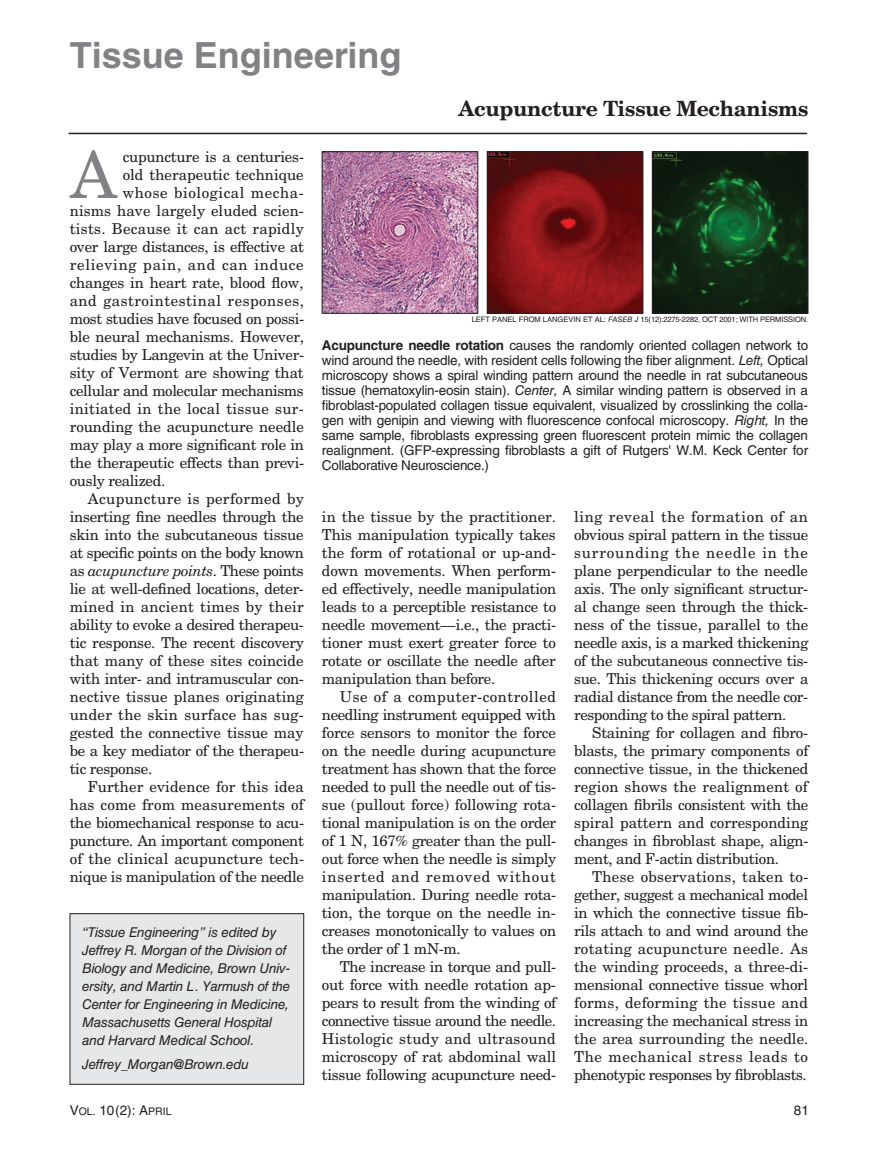
<style>
.page{position:relative;width:878px;height:1161px;background:#fff}
.page>*{position:absolute;margin:0;border:0;box-sizing:border-box;transform-origin:0 0}
.t1{font:64.8px "New Century Schlbk";color:#808285}
.t2{font:700 36px "Helvetica LT Std";color:#808285}
.t3{font:700 21px "New Century Schlbk";letter-spacing:-.015em;color:#231f20}
.t4{font:15px/18px "New Century Schlbk";letter-spacing:-.02em;color:#231f20;text-align:justify}
.t5{font:15px "New Century Schlbk";letter-spacing:.02em;color:#231f20}
.t6{font:15px "New Century Schlbk";letter-spacing:.01em;color:#231f20}
.t7{font:15px "New Century Schlbk";color:#231f20}
.t8{font:15px "New Century Schlbk";letter-spacing:.005em;color:#231f20}
.t9{font:15px "New Century Schlbk";letter-spacing:.035em;color:#231f20}
.t10{font:italic 15px "New Century Schlbk";letter-spacing:-.03em;color:#231f20}
.t11{font:15px "New Century Schlbk";letter-spacing:.05em;color:#231f20}
.t12{font:15px "New Century Schlbk";letter-spacing:.025em;color:#231f20}
.t13{font:13.5px/15px "Helvetica LT Std";letter-spacing:-.015em;color:#231f20;text-align:justify}
.t14{font:italic 13.5px/18px "Helvetica LT Std";letter-spacing:-.015em;color:#231f20}
.t15{font:7.5px "Helvetica LT Std";letter-spacing:-.015em;color:#231f20}
.s1{font-style:normal}
.s2{font-style:italic}
.s3{font-weight:700}
.s4{font-size:10.5px}
</style>
<div class="page">
<div style="left:70px;top:914px;width:233px;height:170px;background:#e6e7e9"></div>
<hr style="left:69px;top:133px;width:738px;height:1px;background:#231f20">
<img style="left:324px;top:154px;width:152px;height:158px">
<div style="left:322px;top:152px;width:156px;height:162px;border:1px solid #231f20"></div>
<img style="left:489px;top:154px;width:152px;height:158px">
<div style="left:487px;top:152px;width:156px;height:162px;border:1px solid #231f20"></div>
<img style="left:654px;top:154px;width:152px;height:158px">
<div style="left:652px;top:152px;width:156px;height:162px;border:1px solid #231f20"></div>
<h2 class="t2" style="left:70px;top:42px;width:333px">Tissue Engineering</h2>
<h3 class="t3" style="left:458px;top:100px;width:351px">Acupuncture Tissue Mechanisms</h3>
<h1 class="t1" style="left:70px;top:151px;width:48px">A</h1>
<p class="t4" style="left:123px;top:149px;width:183px">cupuncture is a centuries-</p>
<p class="t7" style="left:123px;top:169px;width:183px">old therapeutic technique</p>
<p class="t9" style="left:123px;top:187px;width:182px">whose biological mecha-</p>
<p class="t8" style="left:70px;top:205px;width:236px">nisms have largely eluded scien-</p>
<p class="t5" style="left:70px;top:223px;width:235px">tists. Because it can act rapidly</p>
<p class="t4" style="left:70px;top:239px;width:236px">over large distances, is effective at</p>
<p class="t11" style="left:70px;top:259px;width:235px">relieving pain, and can induce</p>
<p class="t4" style="left:70px;top:275px;width:235px">changes in heart rate, blood flow,</p>
<p class="t9" style="left:70px;top:295px;width:236px">and gastrointestinal responses,</p>
<p class="t4" style="left:70px;top:311px;width:236px">most studies have focused on possi-</p>
<p class="t4" style="left:70px;top:329px;width:236px">ble neural mechanisms. However,</p>
<p class="t4" style="left:70px;top:347px;width:236px">studies by Langevin at the Univer-</p>
<p class="t4" style="left:70px;top:365px;width:235px">sity of Vermont are showing that</p>
<p class="t4" style="left:70px;top:383px;width:235px">cellular and molecular mechanisms</p>
<p class="t5" style="left:70px;top:403px;width:235px">initiated in the local tissue sur-</p>
<p class="t4" style="left:70px;top:419px;width:236px">rounding the acupuncture needle</p>
<p class="t4" style="left:70px;top:437px;width:236px">may play a more significant role in</p>
<p class="t4" style="left:70px;top:455px;width:236px">the therapeutic effects than previ-</p>
<p class="t4" style="left:70px;top:473px;width:97px">ously realized.</p>
<p class="t12" style="left:88px;top:493px;width:217px">Acupuncture is performed by</p>
<p class="t4" style="left:70px;top:509px;width:235px">inserting fine needles through the</p>
<p class="t4" style="left:70px;top:527px;width:235px">skin into the subcutaneous tissue</p>
<p class="t4" style="left:70px;top:545px;width:236px">at specific points on the body known</p>
<p class="t10" style="left:70px;top:565px;width:235px"><span class="s1">as</span> acupuncture points<span class="s1">. These points</span></p>
<p class="t4" style="left:70px;top:581px;width:235px">lie at well-defined locations, deter-</p>
<p class="t5" style="left:70px;top:601px;width:235px">mined in ancient times by their</p>
<p class="t4" style="left:70px;top:617px;width:235px">ability to evoke a desired therapeu-</p>
<p class="t4" style="left:70px;top:635px;width:236px">tic response. The recent discovery</p>
<p class="t7" style="left:70px;top:655px;width:235px">that many of these sites coincide</p>
<p class="t4" style="left:70px;top:671px;width:235px">with inter- and intramuscular con-</p>
<p class="t6" style="left:70px;top:691px;width:236px">nective tissue planes originating</p>
<p class="t5" style="left:70px;top:709px;width:235px">under the skin surface has sug-</p>
<p class="t7" style="left:70px;top:727px;width:235px">gested the connective tissue may</p>
<p class="t4" style="left:70px;top:743px;width:236px">be a key mediator of the therapeu-</p>
<p class="t4" style="left:70px;top:761px;width:84px">tic response.</p>
<p class="t8" style="left:88px;top:781px;width:218px">Further evidence for this idea</p>
<p class="t6" style="left:70px;top:799px;width:235px">has come from measurements of</p>
<p class="t4" style="left:70px;top:815px;width:236px">the biomechanical response to acu-</p>
<p class="t4" style="left:70px;top:833px;width:235px">puncture. An important component</p>
<p class="t6" style="left:70px;top:853px;width:236px">of the clinical acupuncture tech-</p>
<p class="t4" style="left:70px;top:869px;width:236px">nique is manipulation of the needle</p>
<p class="t14" style="left:82px;top:925px;width:210px">“Tissue Engineering” is edited by Jeffrey R. Morgan of the Division of Biology and Medicine, Brown Univ&shy;ersity, and Martin L. Yarmush of the Center for Engineering in Medicine, Massachusetts General Hospital and Harvard Medical School.</p>
<p class="t14" style="left:82px;top:1056px;width:168px">Jeffrey_Morgan@Brown.edu</p>
<p class="t15" style="left:471px;top:316px;width:338px">LEFT PANEL FROM LANGEVIN ET AL: <span class="s2">FASEB J</span> 15(12):2275-2282, OCT 2001; WITH PERMISSION.</p>
<p class="t13" style="left:322px;top:339px;width:488px"><span class="s3">Acupuncture needle rotation</span> causes the randomly oriented collagen network to wind around the needle, with resident cells following the fiber alignment. <span class="s2">Left,</span> Optical microscopy shows a spiral winding pattern around the needle in rat subcutaneous tissue (hematoxylin-eosin stain). <span class="s2">Center,</span> A similar winding pattern is observed in a fibroblast-populated collagen tissue equivalent, visualized by crosslinking the colla&shy;gen with genipin and viewing with fluorescence confocal microscopy. <span class="s2">Right,</span> In the same sample, fibroblasts expressing green fluorescent protein mimic the collagen realignment. (GFP-expressing fibroblasts a gift of Rutgers' W.M. Keck Center for Collaborative Neuroscience.)</p>
<p class="t4" style="left:322px;top:509px;width:236px">in the tissue by the practitioner.<br>This manipulation typically takes the form of rotational or up-and&shy;down movements. When perform&shy;ed effectively, needle manipulation leads to a perceptible resistance to needle movement—i.e., the practi&shy;tioner must exert greater force to rotate or oscillate the needle after manipulation than before.</p>
<p class="t4" style="left:322px;top:689px;width:236px;text-indent:18px">Use of a computer-controlled needling instrument equipped with force sensors to monitor the force on the needle during acupuncture treatment has shown that the force needed to pull the needle out of tis&shy;sue (pullout force) following rota&shy;tional manipulation is on the order of 1 N, 167% greater than the pull&shy;out force when the needle is simply inserted and removed without manipulation. During needle rota&shy;tion, the torque on the needle in&shy;creases monotonically to values on the order of 1 mN-m.</p>
<p class="t4" style="left:322px;top:959px;width:236px;text-indent:18px">The increase in torque and pull&shy;out force with needle rotation ap&shy;pears to result from the winding of connective tissue around the needle.<br>Histologic study and ultrasound microscopy of rat abdominal wall tissue following acupuncture need-</p>
<p class="t4" style="left:574px;top:509px;width:236px">ling reveal the formation of an obvious spiral pattern in the tissue surrounding the needle in the plane perpendicular to the needle axis. The only significant structur&shy;al change seen through the thick&shy;ness of the tissue, parallel to the needle axis, is a marked thickening of the subcutaneous connective tis&shy;sue. This thickening occurs over a radial distance from the needle cor&shy;responding to the spiral pattern.</p>
<p class="t4" style="left:574px;top:725px;width:236px;text-indent:18px">Staining for collagen and fibro&shy;blasts, the primary components of connective tissue, in the thickened region shows the realignment of collagen fibrils consistent with the spiral pattern and corresponding changes in fibroblast shape, align&shy;ment, and F-actin distribution.</p>
<p class="t4" style="left:574px;top:869px;width:236px;text-indent:18px">These observations, taken to&shy;gether, suggest a mechanical model in which the connective tissue fib&shy;rils attach to and wind around the rotating acupuncture needle. As the winding proceeds, a three-di&shy;mensional connective tissue whorl forms, deforming the tissue and increasing the mechanical stress in the area surrounding the needle.<br>The mechanical stress leads to phenotypic responses by fibroblasts.</p>
<p class="t13" style="left:70px;top:1104px;width:103px">V<span class="s4">OL.</span> 10(2): A<span class="s4">PRIL</span></p>
<p class="t13" style="left:793px;top:1104px;width:17px">81</p>
</div>
